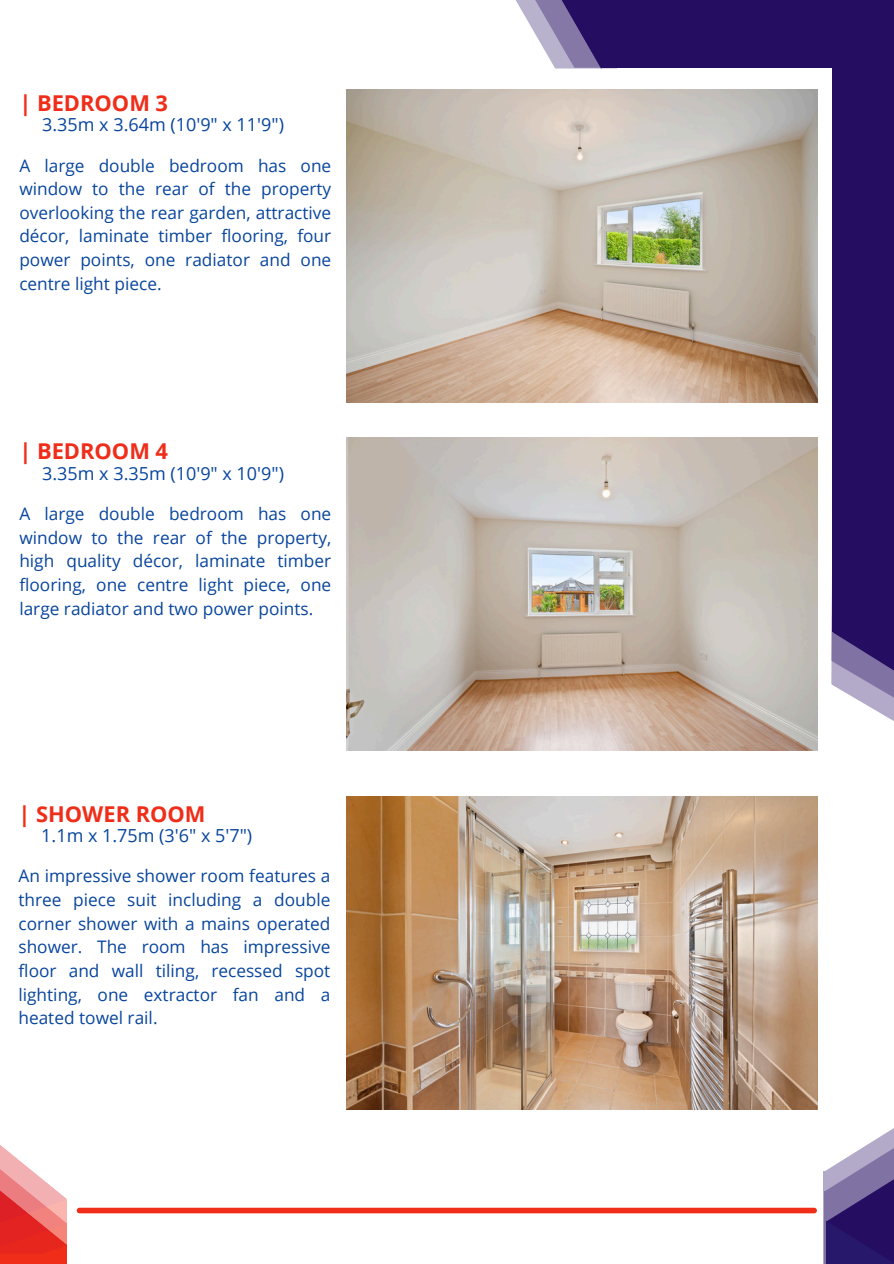
<style>
.page{position:relative;width:894px;height:1264px;background:#fff}
.page>*{position:absolute;margin:0;border:0;box-sizing:border-box;transform-origin:0 0}
.t1{font:700 21.9px "Open Sans";color:#ef2d19}
.t2{font:18px "Open Sans";color:#08459d}
.t3{font:17.25px/23.7px "Open Sans";color:#08459d;text-align:justify}
</style>
<div class="page">
<svg style="left:515px;top:0;width:13px;height:21px"></svg>
<svg style="left:528px;top:0;width:27px;height:68px;fill:#b9b2cd"></svg>
<div style="left:602px;top:0;width:291px;height:68px;background:#250e62"></div>
<svg style="left:831px;top:585px;width:62px;height:136px"></svg>
<div style="left:832px;top:0;width:61px;height:631px;background:#250e62"></div>
<svg style="left:832px;top:631px;width:61px;height:60px;background:#6c5d95"></svg>
<svg style="left:555px;top:0;width:62px;height:69px"></svg>
<svg style="left:823px;top:1129px;width:70px;height:134px"></svg>
<svg style="left:0;top:1145px;width:67px;height:118px"></svg>
<div style="left:79px;top:1207px;width:735px;height:6px;background:#ef2d19"></div>
<img style="left:346px;top:89px;width:470px;height:313px">
<img style="left:346px;top:796px;width:470px;height:313px">
<img style="left:346px;top:438px;width:470px;height:312px">
<p class="t1" style="left:19px;top:87px;width:150px">| BEDROOM 3</p>
<p class="t2" style="left:42px;top:112px;width:243px">3.35m x 3.64m (10'9" x 11'9")</p>
<p class="t3" style="left:19px;top:153px;width:313px">A large double bedroom has one window to the rear of the property overlooking the rear garden, attractive décor, laminate timber flooring, four power points, one radiator and one centre light piece.</p>
<p class="t1" style="left:19px;top:436px;width:150px">| BEDROOM 4</p>
<p class="t2" style="left:42px;top:460px;width:243px">3.35m x 3.35m (10'9" x 10'9")</p>
<h1 class="t3" style="left:19px;top:501px;width:313px">A large double bedroom has one window to the rear of the property, high quality décor, laminate timber flooring, one centre light piece, one large radiator and two power points.</h1>
<p class="t1" style="left:18px;top:798px;width:188px">| SHOWER ROOM</p>
<p class="t2" style="left:41px;top:822px;width:212px">1.1m x 1.75m (3'6" x 5'7")</p>
<p class="t3" style="left:18px;top:864px;width:313px">An impressive shower room features a three piece suit including a double corner shower with a mains operated shower. The room has impressive floor and wall tiling, recessed spot lighting, one extractor fan and a heated towel rail.</p>
</div>
